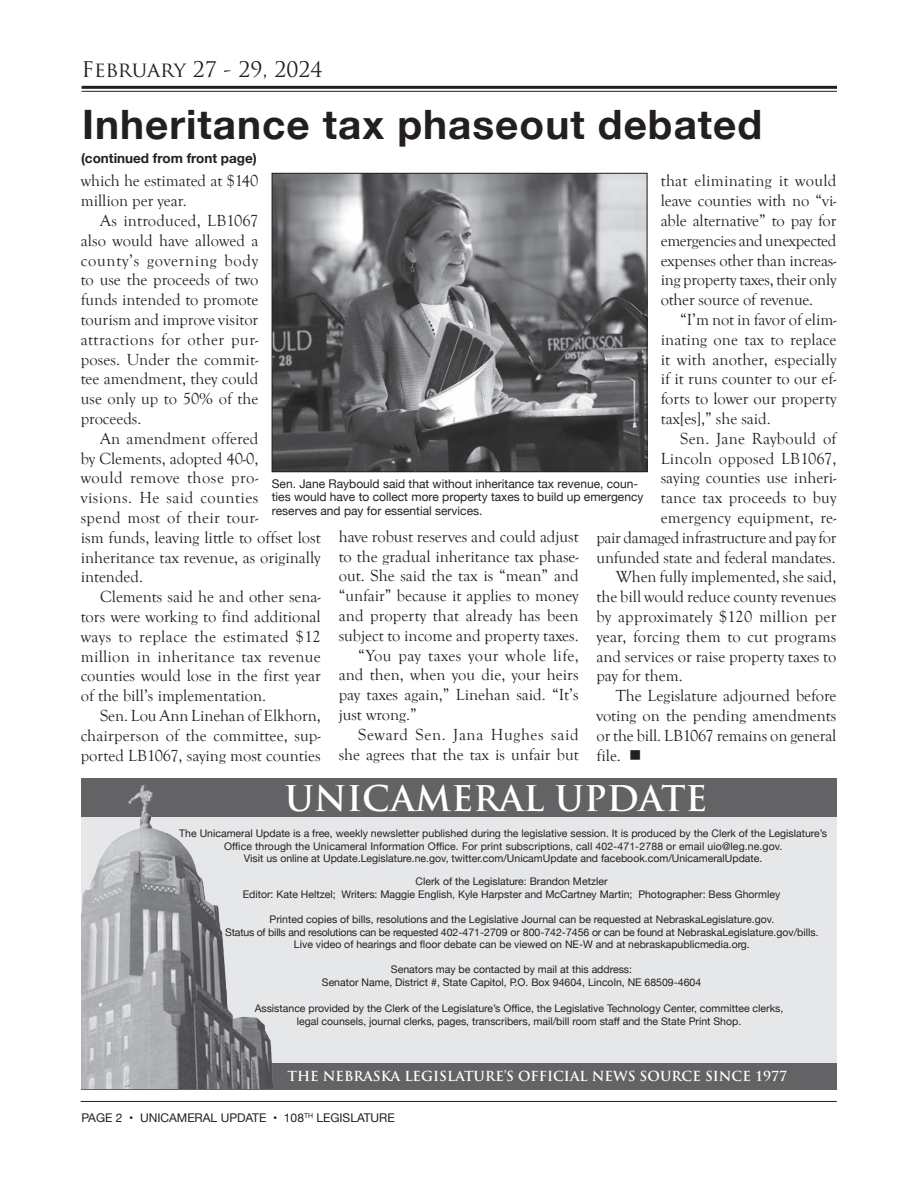
<style>
.page{position:relative;width:918px;height:1188px;background:#fff}
.page>*{position:absolute;margin:0;border:0;box-sizing:border-box;transform-origin:0 0}
.Upfront_Headline{font:700 40.5px "Helvetica Neue";letter-spacing:.025em;color:#231f20}
.t1{font:700 34.5px "Trajan Pro";color:#fff}
.t2{font:21px "Trajan Pro";color:#231f20}
.body{font:16.5px/19.8px "Goudy Old Style T";color:#231f20;text-align:justify}
.t3{font:700 13.5px "Trajan Pro";color:#fff}
.Upfront_Headline-2{font:700 13.5px "Helvetica Neue";color:#231f20}
.photo_caption{font:12px/13.5px "Helvetica Neue";color:#231f20}
.t4{font:10.5px/12.6px "Helvetica Neue";color:#231f20;text-align:center}
</style>
<div class="page">
<hr style="left:81px;top:1101px;width:756px;height:1px;background:#231f20">
<hr style="left:82px;top:86px;width:755px;height:3px;background:#231f20">
<hr style="left:82px;top:91px;width:755px;height:1px;background:#231f20">
<div style="left:81px;top:813px;width:756px;height:250px;background:#e6e7e9"></div>
<div style="left:81px;top:1063px;width:755px;height:26px;background:#636366"></div>
<div style="left:81px;top:778px;width:756px;height:39px;background:#636366"></div>
<img style="left:81px;top:785px;width:192px;height:304px">
<img style="left:274px;top:175px;width:371px;height:295px">
<div style="left:272px;top:173px;width:375px;height:299px;border:1px solid #231f20"></div>
<p class="t2" style="left:82px;top:56px;width:243px">February 27 - 29, 2024</p>
<p class="Upfront_Headline" style="left:82px;top:93px;width:682px">Inheritance tax phaseout debated</p>
<p class="body" style="left:661px;top:171px;width:177px">that eliminating it would leave counties with no “vi&shy;able alternative” to pay for emergencies and unexpected expenses other than increas&shy;ing property taxes, their only other source of revenue.</p>
<p class="body" style="left:661px;top:310px;width:177px;text-indent:19px">“I’m not in favor of elim&shy;inating one tax to replace it with another, especially if it runs counter to our ef&shy;forts to lower our property tax[es],” she said.</p>
<p class="body" style="left:596px;top:429px;width:242px;text-align:right">Sen. Jane Raybould of<br>Lincoln opposed LB1067,<br>saying counties use inheri-<br>tance tax proceeds to buy emergency equipment, re-<br>pair damaged infrastructure and pay for unfunded state and federal mandates.</p>
<p class="body" style="left:596px;top:567px;width:242px;text-indent:19px">When fully implemented, she said, the bill would reduce county revenues by approximately $120 million per year, forcing them to cut programs and services or raise property taxes to pay for them.</p>
<p class="body" style="left:596px;top:686px;width:241px;text-indent:19px">The Legislature adjourned before voting on the pending amendments or the bill. LB1067 remains on general file. ■</p>
<p class="Upfront_Headline-2" style="left:81px;top:147px;width:177px">(continued from front page)</p>
<p class="body" style="left:81px;top:171px;width:179px">which he estimated at $140 million per year.</p>
<p class="body" style="left:81px;top:211px;width:179px;text-indent:19px">As introduced, LB1067 also would have allowed a county’s governing body to use the proceeds of two funds intended to promote tourism and improve visitor attractions for other pur&shy;poses. Under the commit&shy;tee amendment, they could use only up to 50% of the proceeds.</p>
<p class="body" style="left:81px;top:429px;width:242px;text-align:left;text-indent:19px">An amendment offered<br>by Clements, adopted 40-0,<br>would remove those pro-<br>visions. He said counties<br>spend most of their tour-<br>ism funds, leaving little to offset lost inheritance tax revenue, as originally intended.</p>
<p class="body" style="left:81px;top:587px;width:242px;text-indent:19px">Clements said he and other sena&shy;tors were working to find additional ways to replace the estimated $12 million in inheritance tax revenue counties would lose in the first year of the bill’s implementation.</p>
<p class="body" style="left:81px;top:706px;width:242px;text-indent:19px">Sen. Lou Ann Linehan of Elkhorn, chairperson of the committee, sup&shy;ported LB1067, saying most counties</p>
<p class="photo_caption" style="left:272px;top:477px;width:373px">Sen. Jane Raybould said that without inheritance tax revenue, coun&shy;ties would have to collect more property taxes to build up emergency reserves and pay for essential services.</p>
<p class="body" style="left:339px;top:527px;width:242px">have robust reserves and could adjust to the gradual inheritance tax phase&shy;out. She said the tax is “mean” and “unfair” because it applies to money and property that already has been subject to income and property taxes.</p>
<p class="body" style="left:339px;top:646px;width:242px;text-indent:19px">“You pay taxes your whole life, and then, when you die, your heirs pay taxes again,” Linehan said. “It’s just wrong.”</p>
<p class="body" style="left:339px;top:725px;width:242px;text-align:right">Seward Sen. Jana Hughes said she agrees that the tax is unfair but</p>
<h2 class="t1" style="left:285px;top:777px;width:424px">UNICAMERAL UPDATE</h2>
<p class="t4" style="left:179px;top:828px;width:649px">The Unicameral Update is a free, weekly newsletter published during the legislative session. It is produced by the Clerk of the Legislature’s<br>Office through the Unicameral Information Office. For print subscriptions, call 402-471-2788 or email uio@leg.ne.gov.<br>Visit us online at Update.Legislature.ne.gov, twitter.com/UnicamUpdate and facebook.com/UnicameralUpdate.</p>
<p class="t4" style="left:243px;top:876px;width:539px">Clerk of the Legislature: Brandon Metzler<br>Editor: Kate Heltzel; Writers: Maggie English, Kyle Harpster and McCartney Martin; Photographer: Bess Ghormley</p>
<p class="t4" style="left:225px;top:914px;width:595px">Printed copies of bills, resolutions and the Legislative Journal can be requested at NebraskaLegislature.gov.<br>Status of bills and resolutions can be requested 402-471-2709 or 800-742-7456 or can be found at NebraskaLegislature.gov/bills.<br>Live video of hearings and floor debate can be viewed on NE-W and at nebraskapublicmedia.org.</p>
<p class="t4" style="left:322px;top:964px;width:381px">Senators may be contacted by mail at this address:<br>Senator Name, District #, State Capitol, P.O. Box 94604, Lincoln, NE 68509-4604</p>
<p class="t4" style="left:255px;top:1003px;width:530px">Assistance provided by the Clerk of the Legislature’s Office, the Legislative Technology Center, committee clerks, legal counsels, journal clerks, pages, transcribers, mail/bill room staff and the State Print Shop.</p>
<p class="t3" style="left:287px;top:1067px;width:501px">THE NEBRASKA LEGISLATURE’S OFFICIAL NEWS SOURCE SINCE 1977</p>
<p class="photo_caption" style="left:81px;top:1112px;width:315px">PAGE 2 • UNICAMERAL UPDATE • 108<sup>TH</sup> LEGISLATURE</p>
</div>
